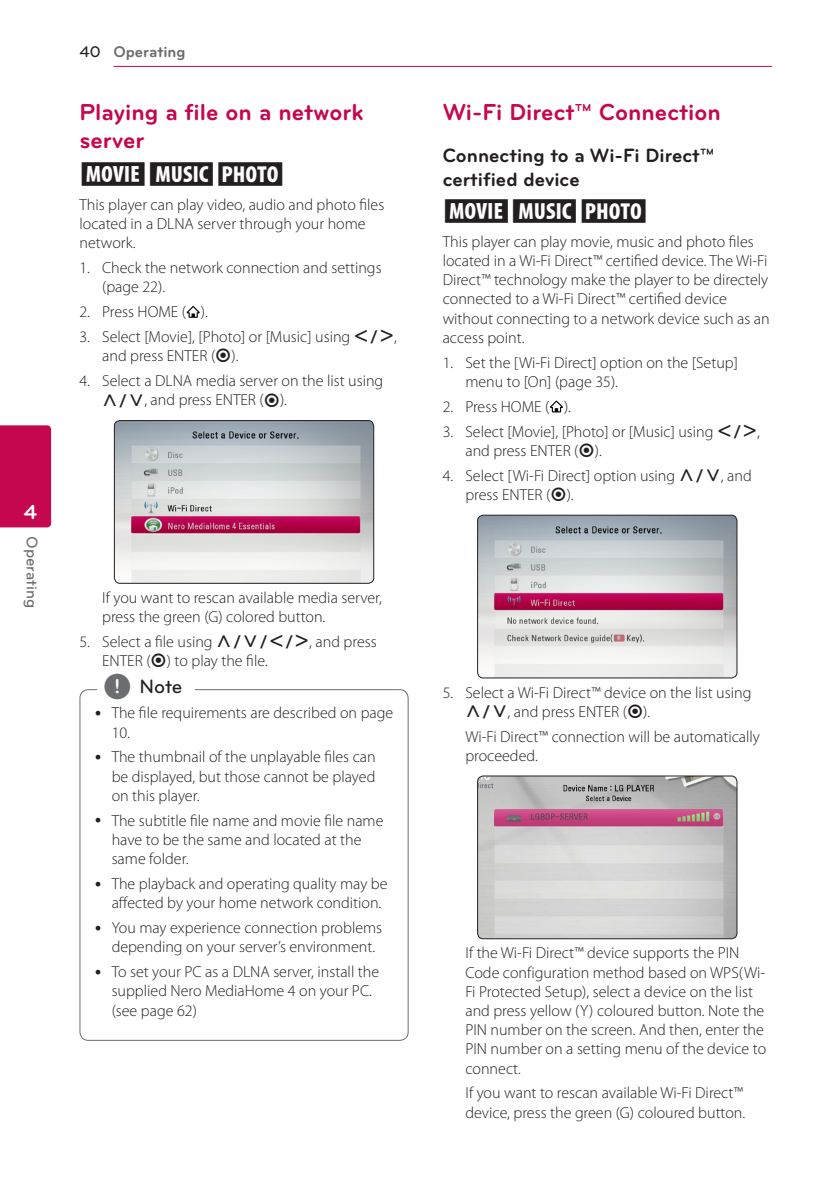
<style>
.page{position:relative;width:840px;height:1191px;background:#fff}
.page>*{position:absolute;margin:0;border:0;box-sizing:border-box;transform-origin:0 0}
.Title_2{font:700 24px/28px "Bryant LG";color:#c50750}
.Content_text_Light{font:24px "UPSYS Common";color:#231f20}
.t1{font:700 21px "Bryant LG";color:#fff}
.Title_3{font:700 20px/24px "Bryant LG";color:#231f20}
.t2{font:500 20px "Bryant LG";color:#231f20}
.Contents_Text_Sub_Nu{font:300 16px/19.2px "Myriad Pro";color:#231f20}
.Content_text_Num{font:300 16px/19.2px "Myriad Pro";color:#231f20}
.Content_text_Light-2{font:300 16px/19.2px "Myriad Pro";color:#231f20}
.t3{font:700 16px "Bryant LG";color:#6c6d70}
.t4{font:500 16px "Bryant LG";color:#6c6d70}
.s1{font-weight:500;color:#231f20}
.s2{font-family:"UPSYS Common";font-weight:400}
.s3{font-family:"UPSYS Common";font-weight:400;font-size:30px;color:#6c6d70}
</style>
<div class="page">
<hr style="left:113px;top:66px;width:658px;height:1px;background:#c50750">
<div style="left:0;top:425px;width:51px;height:102px;background:#c50750"></div>
<svg style="left:186px;top:306px;width:13px;height:12px"></svg>
<img style="left:114px;top:420px;width:259px;height:163px">
<div style="left:114px;top:420px;width:260px;height:164px;border:1px solid #231f20;border-radius:6px"></div>
<div style="left:79px;top:689px;width:329px;height:351px;border:1px solid #6c6d70;border-radius:9px"></div>
<div style="left:97px;top:683px;width:97px;height:20px;background:#fff"></div>
<svg style="left:550px;top:400px;width:12px;height:12px"></svg>
<img style="left:477px;top:515px;width:259px;height:163px">
<div style="left:477px;top:515px;width:260px;height:163px;border:1px solid #231f20;border-radius:6px"></div>
<img style="left:478px;top:776px;width:258px;height:162px">
<div style="left:477px;top:775px;width:260px;height:164px;border:1px solid #231f20;border-radius:6px"></div>
<h2 class="t1" style="left:24px;top:499px;width:15px">4</h2>
<p class="t4" style="left:42px;top:536px;width:73px;rotate:90deg">Operating</p>
<p class="t3" style="left:79px;top:42px;width:108px"><span class="s1">40</span> Operating</p>
<p class="Title_2" style="left:79px;top:98px;width:285px">Playing a file on a network server</p>
<p class="Content_text_Light" style="left:79px;top:160px;width:207px">yui</p>
<p class="Content_text_Light-2" style="left:79px;top:195px;width:306px">This player can play video, audio and photo files located in a DLNA server through your home network.</p>
<p class="Content_text_Num" style="left:102px;top:258px;width:281px;text-indent:-23px">1. Check the network connection and settings (page 22).</p>
<p class="Content_text_Num" style="left:79px;top:302px;width:130px">2. Press HOME ( ).</p>
<p class="Content_text_Num" style="left:102px;top:327px;width:296px;text-indent:-23px">3. Select [Movie], [Photo] or [Music] using <span class="s2">A/D</span>, and press ENTER (<span class="s2">b</span>).</p>
<p class="Content_text_Num" style="left:102px;top:371px;width:282px;text-indent:-23px">4. Select a DLNA media server on the list using<br><span class="s2">W/S</span>, and press ENTER (<span class="s2">b</span>).</p>
<p class="Contents_Text_Sub_Nu" style="left:102px;top:588px;width:281px">If you want to rescan available media server, press the green (G) colored button.</p>
<p class="Content_text_Num" style="left:102px;top:632px;width:276px;text-indent:-23px">5. Select a file using <span class="s2">W/S/A/D</span>, and press<br>ENTER (<span class="s2">b</span>) to play the file.</p>
<p class="Contents_Text_Sub_Nu" style="left:112px;top:703px;width:283px">The file requirements are described on page<br>10.</p>
<p class="Contents_Text_Sub_Nu" style="left:112px;top:747px;width:265px;text-align:justify">The thumbnail of the unplayable files can be displayed, but those cannot be played on this player.</p>
<p class="Contents_Text_Sub_Nu" style="left:112px;top:810px;width:273px">The subtitle file name and movie file name have to be the same and located at the same folder.</p>
<p class="Contents_Text_Sub_Nu" style="left:112px;top:874px;width:277px">The playback and operating quality may be affected by your home network condition.</p>
<p class="Contents_Text_Sub_Nu" style="left:112px;top:918px;width:272px">You may experience connection problems depending on your server’s environment.</p>
<p class="Contents_Text_Sub_Nu" style="left:112px;top:962px;width:269px">To set your PC as a DLNA server, install the supplied Nero MediaHome 4 on your PC. (see page 62)</p>
<p class="t2" style="left:103px;top:674px;width:81px"><span class="s3">,</span> Note</p>
<p class="Title_2" style="left:442px;top:98px;width:279px">Wi-Fi Direct™ Connection</p>
<p class="Title_3" style="left:442px;top:143px;width:273px">Connecting to a Wi-Fi Direct™ certified device</p>
<p class="Content_text_Light" style="left:442px;top:197px;width:207px">yui</p>
<p class="Content_text_Light-2" style="left:442px;top:232px;width:328px">This player can play movie, music and photo files located in a Wi-Fi Direct™ certified device. The Wi-Fi Direct™ technology make the player to be directely connected to a Wi-Fi Direct™ certified device without connecting to a network device such as an access point.</p>
<p class="Content_text_Num" style="left:465px;top:352px;width:274px;text-indent:-23px">1. Set the [Wi-Fi Direct] option on the [Setup] menu to [On] (page 35).</p>
<p class="Content_text_Num" style="left:442px;top:397px;width:130px">2. Press HOME ( ).</p>
<p class="Content_text_Num" style="left:465px;top:421px;width:296px;text-indent:-23px">3. Select [Movie], [Photo] or [Music] using <span class="s2">A/D</span>, and press ENTER (<span class="s2">b</span>).</p>
<p class="Content_text_Num" style="left:465px;top:466px;width:288px;text-indent:-23px">4. Select [Wi-Fi Direct] option using <span class="s2">W/S</span>, and press ENTER (<span class="s2">b</span>).</p>
<p class="Content_text_Num" style="left:465px;top:682px;width:287px;text-indent:-23px">5. Select a Wi-Fi Direct™ device on the list using<br><span class="s2">W/S</span>, and press ENTER (<span class="s2">b</span>).</p>
<p class="Contents_Text_Sub_Nu" style="left:465px;top:726px;width:296px">Wi-Fi Direct™ connection will be automatically proceeded.</p>
<p class="Contents_Text_Sub_Nu" style="left:465px;top:943px;width:302px">If the Wi-Fi Direct™ device supports the PIN Code configuration method based on WPS(Wi-Fi Protected Setup), select a device on the list and press yellow (Y) coloured button. Note the PIN number on the screen. And then, enter the PIN number on a setting menu of the device to connect.</p>
<p class="Contents_Text_Sub_Nu" style="left:465px;top:1083px;width:281px">If you want to rescan available Wi-Fi Direct™ device, press the green (G) coloured button.</p>
</div>
